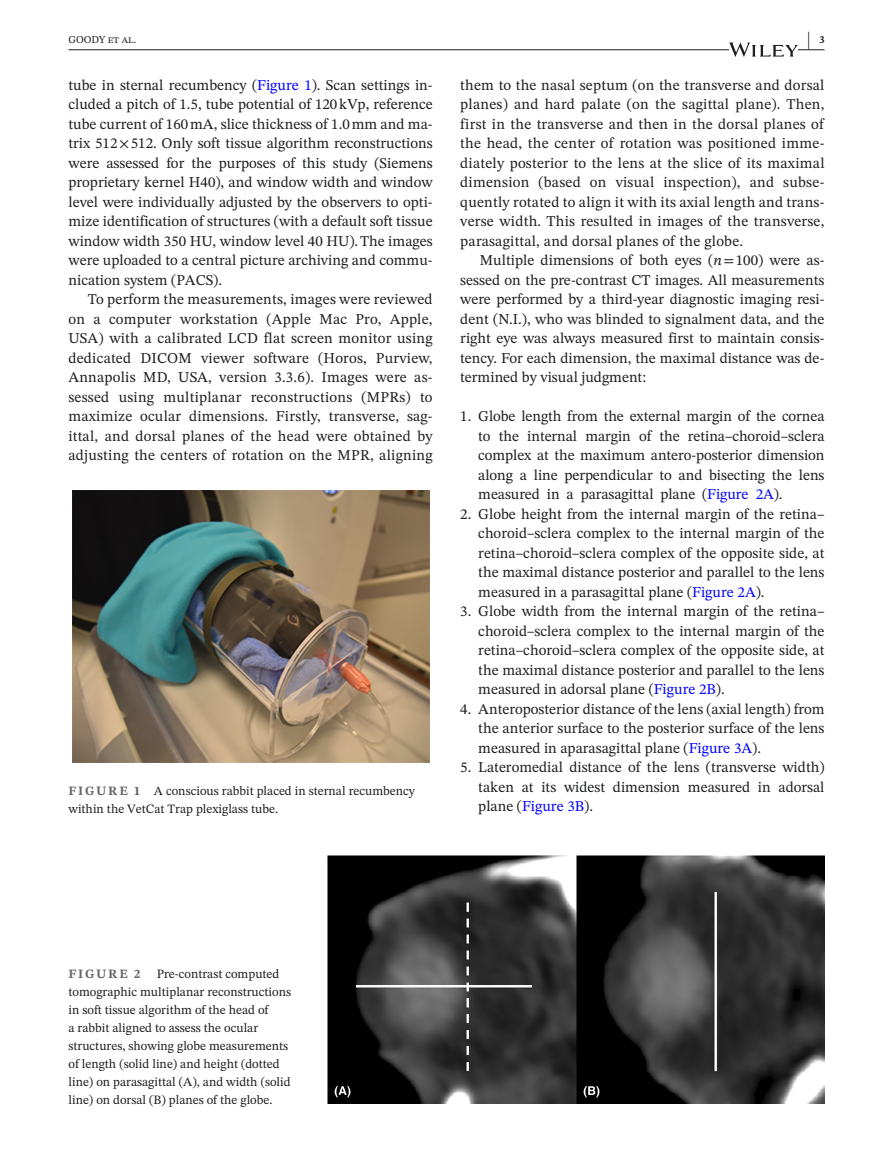
<style>
.page{position:relative;width:893px;height:1174px;background:#fff}
.page>*{position:absolute;margin:0;border:0;box-sizing:border-box;transform-origin:0 0}
.t1{font:700 21px "STIX Two Text";color:#231f20;scale:.42 1}
.t2{font:15px/19.5px "STIX Two Text";color:#1d1e1f;text-align:justify}
.t3{font:12.75px/18px "STIX Two Text";color:#1d1e1f}
.t4{font:700 12.75px "STIX Two Text";letter-spacing:.14em;color:#636464}
.t5{font:10.5px "STIX Two Text 3";color:#1d1e1f}
.t6{font:700 10.5px "STIX Two Text";color:#231f20}
.s1{color:#00f}
.s2{font-family:"STIX"}
.s3{font-style:italic}
.s4{font-weight:700;color:#636464}
</style>
<div class="page">
<hr style="left:68px;top:49px;width:756px;height:1px;background:#1d1e1f">
<svg style="left:729px;top:43px;width:69px;height:14px"></svg>
<div style="left:68px;top:490px;width:365px;height:273px;background:linear-gradient(to bottom,#fff,#fff)"></div>
<img style="left:72px;top:490px;width:357px;height:273px">
<img style="left:327px;top:855px;width:497px;height:249px">
<h1 class="t1" style="left:807px;top:24px;width:8px">|</h1>
<p class="t5" style="left:68px;top:32px;width:69px">GOODY et al.</p>
<p class="t6" style="left:819px;top:32px;width:7px">3</p>
<p class="t2" style="left:68px;top:75px;width:366px">tube in sternal recumbency (<span class="s1">Figure 1</span>). Scan settings in&shy;cluded a pitch of 1.5, tube potential of 120kVp, reference tube current of 160mA, slice thickness of 1.0mm and ma&shy;trix 512<span class="s2">×</span>512. Only soft tissue algorithm reconstructions were assessed for the purposes of this study (Siemens proprietary kernel H40), and window width and window level were individually adjusted by the observers to opti&shy;mize identification of structures (with a default soft tissue window width 350 HU, window level 40 HU).The images were uploaded to a central picture archiving and commu&shy;nication system (PACS).</p>
<p class="t2" style="left:68px;top:289px;width:366px;text-indent:20px">To perform the measurements, images were reviewed on a computer workstation (Apple Mac Pro, Apple, USA) with a calibrated LCD flat screen monitor using dedicated DICOM viewer software (Horos, Purview, Annapolis MD, USA, version 3.3.6). Images were as&shy;sessed using multiplanar reconstructions (MPRs) to maximize ocular dimensions. Firstly, transverse, sag&shy;ittal, and dorsal planes of the head were obtained by adjusting the centers of rotation on the MPR, aligning</p>
<p class="t2" style="left:460px;top:75px;width:366px">them to the nasal septum (on the transverse and dorsal planes) and hard palate (on the sagittal plane). Then, first in the transverse and then in the dorsal planes of the head, the center of rotation was positioned imme&shy;diately posterior to the lens at the slice of its maximal dimension (based on visual inspection), and subse&shy;quently rotated to align it with its axial length and trans&shy;verse width. This resulted in images of the transverse, parasagittal, and dorsal planes of the globe.</p>
<p class="t2" style="left:460px;top:250px;width:366px;text-indent:19px">Multiple dimensions of both eyes (<span class="s3">n</span><span class="s2">=</span>100) were as&shy;sessed on the pre-contrast CT images. All measurements were performed by a third-year diagnostic imaging resi&shy;dent (N.I.), who was blinded to signalment data, and the right eye was always measured first to maintain consis&shy;tency. For each dimension, the maximal distance was de&shy;termined by visual judgment:</p>
<p class="t2" style="left:478px;top:406px;width:348px;text-indent:-18px">1. Globe length from the external margin of the cornea to the internal margin of the retina–choroid–sclera complex at the maximum antero-posterior dimension along a line perpendicular to and bisecting the lens measured in a parasagittal plane (<span class="s1">Figure 2A</span>).</p>
<p class="t2" style="left:478px;top:504px;width:348px;text-indent:-18px">2. Globe height from the internal margin of the retina– choroid–sclera complex to the internal margin of the retina–choroid–sclera complex of the opposite side, at the maximal distance posterior and parallel to the lens measured in a parasagittal plane (<span class="s1">Figure 2A</span>).</p>
<p class="t2" style="left:478px;top:601px;width:348px;text-indent:-18px">3. Globe width from the internal margin of the retina– choroid–sclera complex to the internal margin of the retina–choroid–sclera complex of the opposite side, at the maximal distance posterior and parallel to the lens measured in adorsal plane (<span class="s1">Figure 2B</span>).</p>
<p class="t2" style="left:478px;top:699px;width:348px;text-indent:-18px">4. Anteroposterior distance of the lens (axial length) from the anterior surface to the posterior surface of the lens measured in aparasagittal plane (<span class="s1">Figure 3A</span>).</p>
<p class="t2" style="left:478px;top:757px;width:348px;text-indent:-18px">5. Lateromedial distance of the lens (transverse width) taken at its widest dimension measured in adorsal plane (<span class="s1">Figure 3B</span>).</p>
<p class="t3" style="left:68px;top:782px;width:348px"><span class="s4">FIGURE 1</span> A conscious rabbit placed in sternal recumbency within the VetCat Trap plexiglass tube.</p>
<p class="t3" style="left:68px;top:964px;width:224px;text-indent:88px">Pre-contrast computed tomographic multiplanar reconstructions in soft tissue algorithm of the head of<br>a rabbit aligned to assess the ocular structures, showing globe measurements of length (solid line) and height (dotted line) on parasagittal (A), and width (solid line) on dorsal (B) planes of the globe.</p>
<p class="t4" style="left:68px;top:964px;width:73px">FIGURE 2</p>
</div>
